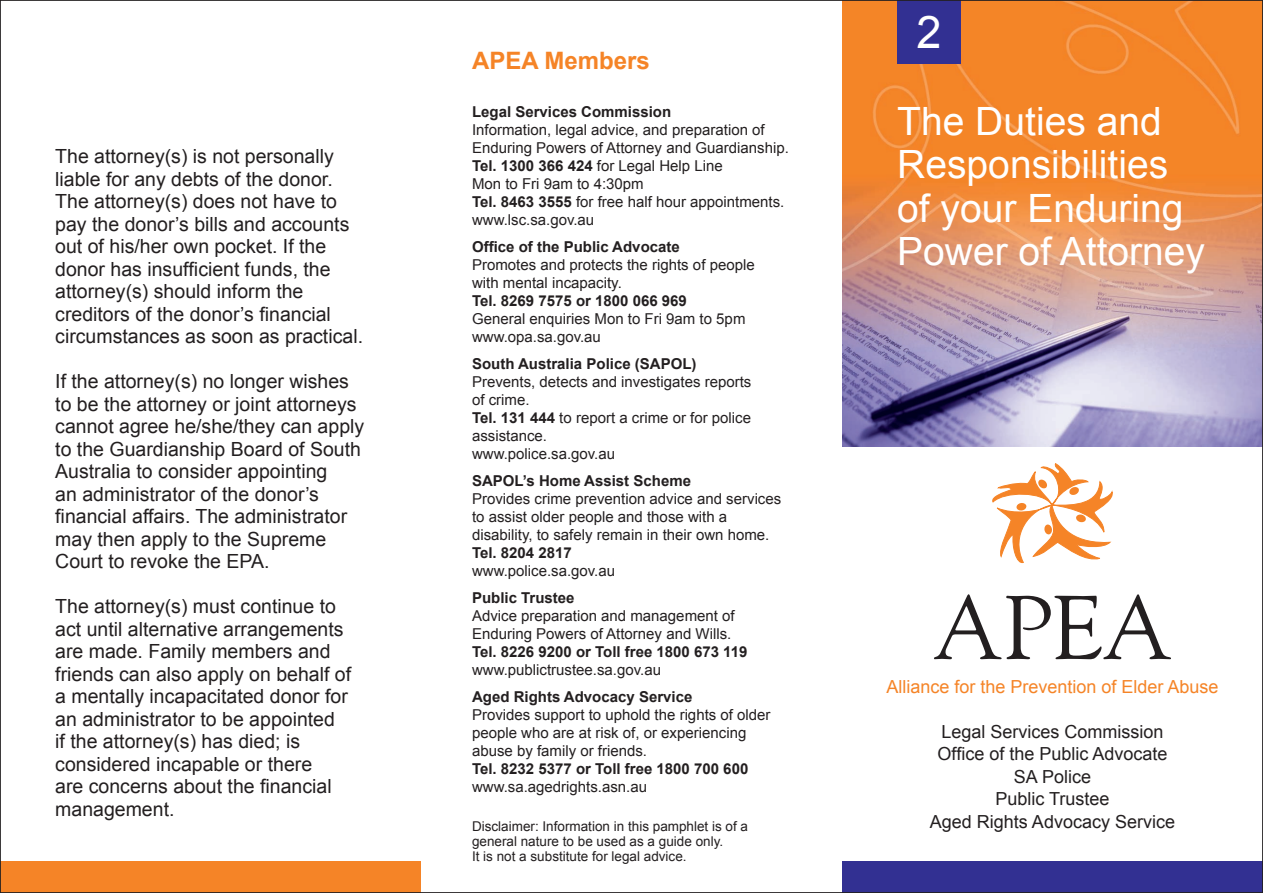
<style>
.page{position:relative;width:1263px;height:893px;background:#fff}
.page>*{position:absolute;margin:0;border:0;box-sizing:border-box;transform-origin:0 0}
.t1{font:45px "Arial";color:#fff}
.t2{font:39px/43.5px "Arial";color:#fff}
.t3{font:700 24px "Arial";color:#f58427}
.t4{font:19.5px/22.5px "Arial";color:#231f20}
.t5{font:18px/22.5px "Arial";color:#231f20;text-align:center}
.t6{font:18px "Arial";color:#f58427}
.t7{font:15px/18px "Arial";color:#231f20}
.t8{font:700 15px "Arial";color:#231f20}
.t9{font:13.5px/15px "Arial";color:#231f20}
.s1{font-weight:700}
</style>
<div class="page">
<img style="left:842px;top:2px;width:419px;height:444px">
<div style="left:0;top:861px;width:421px;height:32px;background:#f58427"></div>
<div style="left:897px;top:0;width:64px;height:64px;background:#323092"></div>
<svg style="left:992px;top:463px;width:121px;height:101px"></svg>
<svg style="left:934px;top:594px;width:237px;height:65px"></svg>
<div style="left:842px;top:861px;width:421px;height:32px;background:#323092"></div>
<p class="t4" style="left:55px;top:145px;width:309px">The attorney(s) is not personally liable for any debts of the donor.<br>The attorney(s) does not have to pay the donor’s bills and accounts out of his/her own pocket. If the donor has insufficient funds, the attorney(s) should inform the creditors of the donor’s financial circumstances as soon as practical.</p>
<p class="t4" style="left:55px;top:370px;width:310px">If the attorney(s) no longer wishes to be the attorney or joint attorneys cannot agree he/she/they can apply to the Guardianship Board of South Australia to consider appointing<br>an administrator of the donor’s financial affairs. The administrator may then apply to the Supreme Court to revoke the EPA.</p>
<p class="t4" style="left:55px;top:595px;width:297px">The attorney(s) must continue to act until alternative arrangements are made. Family members and friends can also apply on behalf of a mentally incapacitated donor for an administrator to be appointed<br>if the attorney(s) has died; is considered incapable or there<br>are concerns about the financial management.</p>
<p class="t3" style="left:472px;top:47px;width:179px">APEA Members</p>
<p class="t8" style="left:472px;top:104px;width:201px">Legal Services Commission</p>
<p class="t7" style="left:472px;top:121px;width:318px">Information, legal advice, and preparation of Enduring Powers of Attorney and Guardianship.<br><span class="s1">Tel. 1300 366 424</span> for Legal Help Line<br>Mon to Fri 9am to 4:30pm<br><span class="s1">Tel. 8463 3555</span> for free half hour appointments. www.lsc.sa.gov.au</p>
<p class="t8" style="left:472px;top:239px;width:209px">Office of the Public Advocate</p>
<p class="t7" style="left:472px;top:256px;width:284px">Promotes and protects the rights of people with mental incapacity.</p>
<p class="t8" style="left:472px;top:293px;width:216px">Tel. 8269 7575 or 1800 066 969</p>
<p class="t7" style="left:472px;top:310px;width:275px">General enquiries Mon to Fri 9am to 5pm www.opa.sa.gov.au</p>
<p class="t8" style="left:472px;top:356px;width:226px">South Australia Police (SAPOL)</p>
<p class="t7" style="left:472px;top:373px;width:281px">Prevents, detects and investigates reports of crime.<br><span class="s1">Tel. 131 444</span> to report a crime or for police assistance.<br>www.police.sa.gov.au</p>
<p class="t8" style="left:472px;top:473px;width:220px">SAPOL’s Home Assist Scheme</p>
<p class="t7" style="left:472px;top:490px;width:311px">Provides crime prevention advice and services to assist older people and those with a disability, to safely remain in their own home.</p>
<p class="t8" style="left:472px;top:545px;width:101px">Tel. 8204 2817</p>
<p class="t7" style="left:472px;top:562px;width:145px">www.police.sa.gov.au</p>
<p class="t8" style="left:472px;top:590px;width:104px">Public Trustee</p>
<p class="t7" style="left:472px;top:607px;width:264px">Advice preparation and management of<br>Enduring Powers of Attorney and Wills.</p>
<p class="t8" style="left:472px;top:644px;width:277px">Tel. 8226 9200 or Toll free 1800 673 119</p>
<p class="t7" style="left:472px;top:661px;width:190px">www.publictrustee.sa.gov.au</p>
<p class="t8" style="left:472px;top:689px;width:222px">Aged Rights Advocacy Service</p>
<p class="t7" style="left:472px;top:706px;width:300px">Provides support to uphold the rights of older people who are at risk of, or experiencing abuse by family or friends.</p>
<p class="t8" style="left:472px;top:761px;width:278px">Tel. 8232 5377 or Toll free 1800 700 600</p>
<p class="t7" style="left:472px;top:778px;width:177px">www.sa.agedrights.asn.au</p>
<p class="t9" style="left:472px;top:819px;width:278px">Disclaimer: Information in this pamphlet is of a general nature to be used as a guide only.<br>It is not a substitute for legal advice.</p>
<h1 class="t1" style="left:917px;top:7px;width:27px">2</h1>
<h2 class="t2" style="left:897px;top:99px;width:309px">The Duties and<br>Responsibilities of your Enduring<br>Power of Attorney</h2>
<p class="t6" style="left:886px;top:677px;width:334px">Alliance for the Prevention of Elder Abuse</p>
<p class="t5" style="left:930px;top:720px;width:247px">Legal Services Commission<br>Office of the Public Advocate<br>SA Police<br>Public Trustee<br>Aged Rights Advocacy Service</p>
</div>
